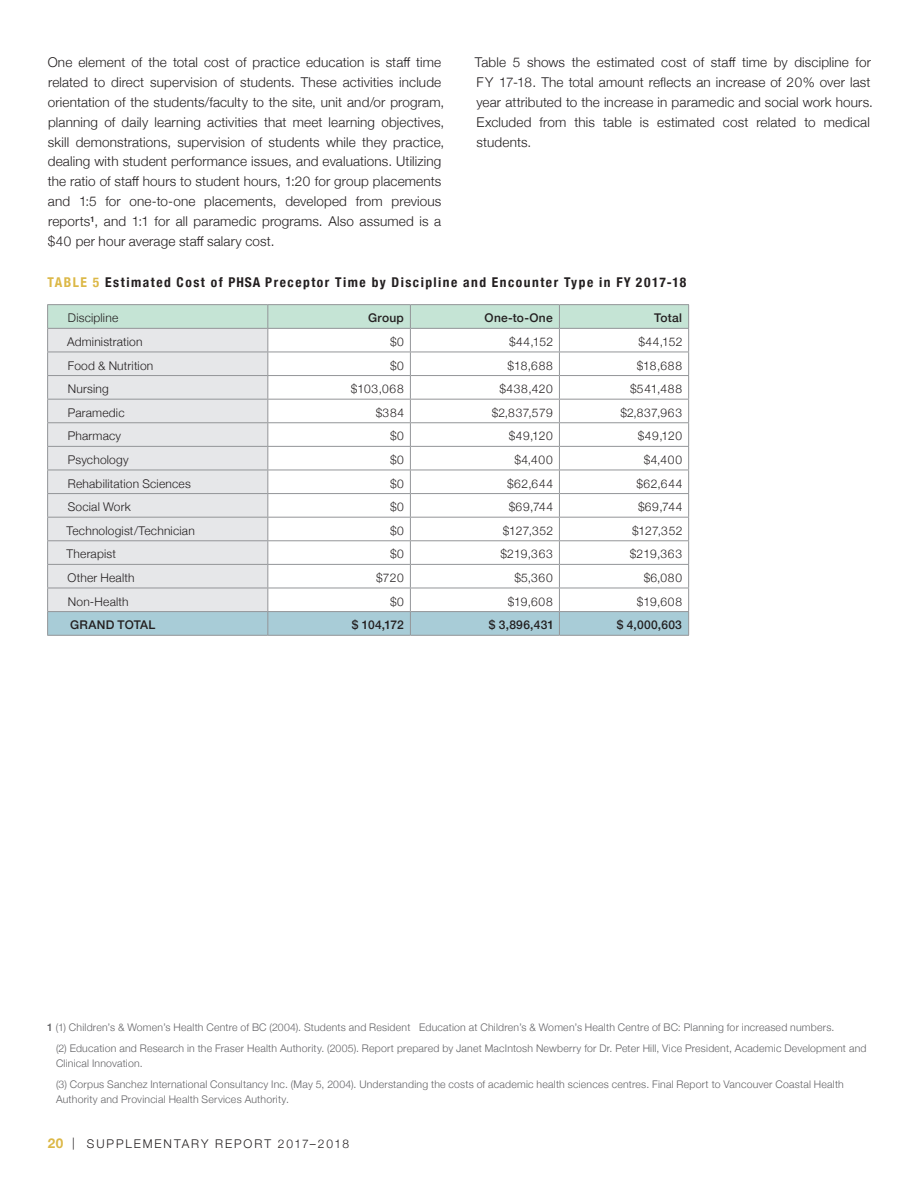
<style>
.page{position:relative;width:918px;height:1188px;background:#fff}
.page>*{position:absolute;margin:0;border:0;box-sizing:border-box;transform-origin:0 0}
.t1{font:300 13.5px/19.8px "Helvetica Neue";letter-spacing:.01em;color:#231f20}
.t2{font:700 condensed 13.5px "Helvetica Neue";letter-spacing:.11em;color:#231f20}
.t3{font:300 12px "Helvetica Neue";letter-spacing:.015em;color:#231f20}
.t4{font:500 12px "Helvetica Neue";letter-spacing:.02em;color:#231f20}
.t5{font:300 12px "Helvetica Neue";letter-spacing:.155em;color:#231f20}
.t6{font:300 10.5px/21px "Helvetica Neue";letter-spacing:.02em;color:#636366}
.s1{color:#dcb847}
.s2{font-weight:500}
.s3{font-weight:700;font-size:13.5px;color:#dcb847}
</style>
<div class="page">
<hr style="left:47px;top:304px;width:221px;height:1px;background:#939598">
<hr style="left:268px;top:304px;width:142px;height:1px;background:#939598">
<hr style="left:410px;top:304px;width:149px;height:1px;background:#939598">
<hr style="left:559px;top:304px;width:130px;height:1px;background:#939598">
<svg style="left:47px;top:305px;width:642px;height:330px"></svg>
<hr style="left:47px;top:635px;width:221px;height:1px;background:#939598">
<hr style="left:268px;top:635px;width:142px;height:1px;background:#939598">
<hr style="left:410px;top:635px;width:149px;height:1px;background:#939598">
<hr style="left:559px;top:635px;width:130px;height:1px;background:#939598">
<p class="t1" style="left:48px;top:51px;width:398px">One element of the total cost of practice education is staff time related to direct supervision of students. These activities include orientation of the students/faculty to the site, unit and/or program, planning of daily learning activities that meet learning objectives, skill demonstrations, supervision of students while they practice, dealing with student performance issues, and evaluations. Utilizing the ratio of staff hours to student hours, 1:20 for group placements and 1:5 for one-to-one placements, developed from previous reports<sup>1</sup>, and 1:1 for all paramedic programs. Also assumed is a $40 per hour average staff salary cost.</p>
<p class="t1" style="left:475px;top:51px;width:399px">Table 5 shows the estimated cost of staff time by discipline for FY 17-18. The total amount reflects an increase of 20% over last year attributed to the increase in paramedic and social work hours.<br>Excluded from this table is estimated cost related to medical students.</p>
<p class="t2" style="left:47px;top:271px;width:640px"><span class="s1">TABLE 5</span> Estimated Cost of PHSA Preceptor Time by Discipline and Encounter Type in FY 2017-18</p>
<p class="t3" style="left:68px;top:308px;width:52px">Discipline</p>
<p class="t4" style="left:368px;top:308px;width:37px">Group</p>
<p class="t4" style="left:485px;top:308px;width:70px">One-to-One</p>
<p class="t4" style="left:654px;top:308px;width:29px">Total</p>
<p class="t3" style="left:67px;top:332px;width:77px">Administration</p>
<p class="t3" style="left:390px;top:332px;width:15px">$0</p>
<p class="t3" style="left:509px;top:332px;width:46px">$44,152</p>
<p class="t3" style="left:638px;top:332px;width:46px">$44,152</p>
<p class="t3" style="left:68px;top:356px;width:87px">Food &amp; Nutrition</p>
<p class="t3" style="left:390px;top:356px;width:15px">$0</p>
<p class="t3" style="left:508px;top:356px;width:47px">$18,688</p>
<p class="t3" style="left:637px;top:356px;width:47px">$18,688</p>
<p class="t3" style="left:68px;top:379px;width:42px">Nursing</p>
<p class="t3" style="left:351px;top:379px;width:54px">$103,068</p>
<p class="t3" style="left:499px;top:379px;width:55px">$438,420</p>
<p class="t3" style="left:630px;top:379px;width:54px">$541,488</p>
<p class="t3" style="left:68px;top:403px;width:58px">Paramedic</p>
<p class="t3" style="left:376px;top:403px;width:30px">$384</p>
<p class="t3" style="left:492px;top:403px;width:63px">$2,837,579</p>
<p class="t3" style="left:620px;top:403px;width:63px">$2,837,963</p>
<p class="t3" style="left:68px;top:426px;width:55px">Pharmacy</p>
<p class="t3" style="left:390px;top:426px;width:15px">$0</p>
<p class="t3" style="left:509px;top:426px;width:46px">$49,120</p>
<p class="t3" style="left:638px;top:426px;width:46px">$49,120</p>
<p class="t3" style="left:68px;top:450px;width:62px">Psychology</p>
<p class="t3" style="left:390px;top:450px;width:15px">$0</p>
<p class="t3" style="left:515px;top:450px;width:40px">$4,400</p>
<p class="t3" style="left:644px;top:450px;width:40px">$4,400</p>
<p class="t3" style="left:68px;top:474px;width:124px">Rehabilitation Sciences</p>
<p class="t3" style="left:390px;top:474px;width:15px">$0</p>
<p class="t3" style="left:507px;top:474px;width:47px">$62,644</p>
<p class="t3" style="left:637px;top:474px;width:47px">$62,644</p>
<p class="t3" style="left:68px;top:497px;width:64px">Social Work</p>
<p class="t3" style="left:390px;top:497px;width:15px">$0</p>
<p class="t3" style="left:509px;top:497px;width:46px">$69,744</p>
<p class="t3" style="left:638px;top:497px;width:46px">$69,744</p>
<p class="t3" style="left:67px;top:521px;width:130px">Technologist/Technician</p>
<p class="t3" style="left:390px;top:521px;width:15px">$0</p>
<p class="t3" style="left:503px;top:521px;width:52px">$127,352</p>
<p class="t3" style="left:632px;top:521px;width:52px">$127,352</p>
<p class="t3" style="left:67px;top:544px;width:51px">Therapist</p>
<p class="t3" style="left:390px;top:544px;width:15px">$0</p>
<p class="t3" style="left:500px;top:544px;width:54px">$219,363</p>
<p class="t3" style="left:630px;top:544px;width:54px">$219,363</p>
<p class="t3" style="left:68px;top:568px;width:68px">Other Health</p>
<p class="t3" style="left:376px;top:568px;width:29px">$720</p>
<p class="t3" style="left:514px;top:568px;width:40px">$5,360</p>
<p class="t3" style="left:644px;top:568px;width:40px">$6,080</p>
<p class="t3" style="left:68px;top:592px;width:62px">Non-Health</p>
<p class="t3" style="left:390px;top:592px;width:15px">$0</p>
<p class="t3" style="left:508px;top:592px;width:47px">$19,608</p>
<p class="t3" style="left:637px;top:592px;width:47px">$19,608</p>
<p class="t4" style="left:70px;top:615px;width:87px">GRAND TOTAL</p>
<p class="t4" style="left:352px;top:615px;width:53px">$ 104,172</p>
<p class="t4" style="left:489px;top:615px;width:67px">$ 3,896,431</p>
<p class="t4" style="left:617px;top:615px;width:67px">$ 4,000,603</p>
<p class="t6" style="left:56px;top:1016px;width:812px;text-indent:-9px"><span class="s2">1</span> (1) Children’s &amp; Women’s Health Centre of BC (2004). Students and Resident Education at Children’s &amp; Women’s Health Centre of BC: Planning for increased numbers.<br>(2) Education and Research in the Fraser Health Authority. (2005). Report prepared by Janet MacIntosh Newberry for Dr. Peter Hill, Vice President, Academic Development and</p>
<p class="t6" style="left:56px;top:1052px;width:789px">Clinical Innovation.<br>(3) Corpus Sanchez International Consultancy Inc. (May 5, 2004). Understanding the costs of academic health sciences centres. Final Report to Vancouver Coastal Health</p>
<p class="t6" style="left:56px;top:1088px;width:234px">Authority and Provincial Health Services Authority.</p>
<p class="t5" style="left:48px;top:1134px;width:303px"><span class="s3">20</span> | SUPPLEMENTARY REPORT 2017–2018</p>
</div>
